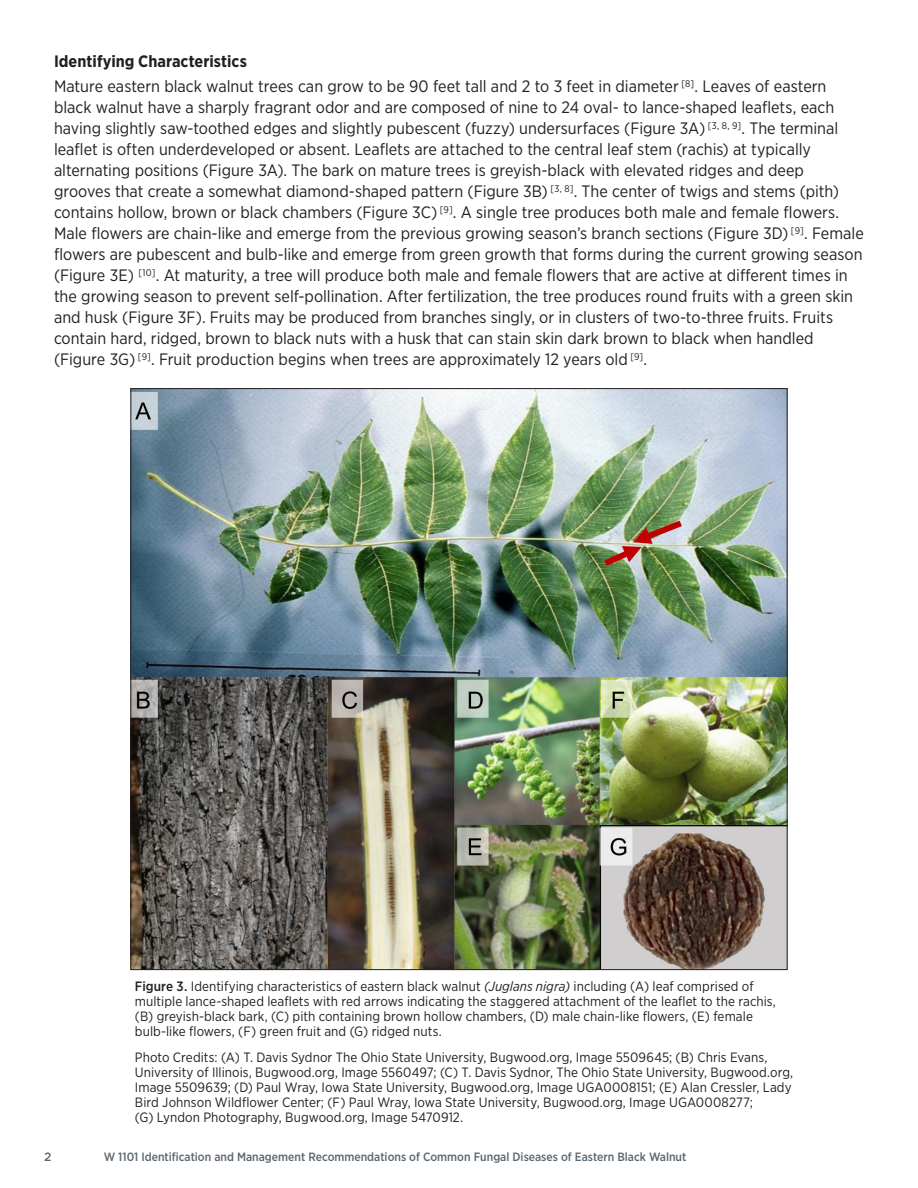
<style>
.page{position:relative;width:918px;height:1188px;background:#fff}
.page>*{position:absolute;margin:0;border:0;box-sizing:border-box;transform-origin:0 0}
.Body_Text{font:16.5px/21px "Gotham Narrow";color:#231f20}
.Subheads{font:700 16.5px "Gotham Narrow";color:#231f20}
.Subheads_2{font:13.5px/15px "Gotham Narrow";letter-spacing:.005em;color:#231f20}
.t1{font:500 12px "Gotham Narrow";color:#5a6670}
.t2{font:500 12px "Gotham";color:#5a6670}
.s1{font-weight:500}
.s2{font-style:italic}
</style>
<div class="page">
<img style="left:132px;top:390px;width:654px;height:578px">
<p class="Subheads" style="left:54px;top:51px;width:194px">Identifying Characteristics</p>
<p class="Body_Text" style="left:54px;top:76px;width:811px">Mature eastern black walnut trees can grow to be 90 feet tall and 2 to 3 feet in diameter <sup>[8]</sup>. Leaves of eastern black walnut have a sharply fragrant odor and are composed of nine to 24 oval- to lance-shaped leaflets, each having slightly saw-toothed edges and slightly pubescent (fuzzy) undersurfaces (Figure 3A) <sup>[3,</sup> <sup>8,</sup> <sup>9]</sup>. The terminal leaflet is often underdeveloped or absent. Leaflets are attached to the central leaf stem (rachis) at typically alternating positions (Figure 3A). The bark on mature trees is greyish-black with elevated ridges and deep grooves that create a somewhat diamond-shaped pattern (Figure 3B) <sup>[3,</sup> <sup>8]</sup>. The center of twigs and stems (pith) contains hollow, brown or black chambers (Figure 3C) <sup>[9]</sup>. A single tree produces both male and female flowers.<br>Male flowers are chain-like and emerge from the previous growing season’s branch sections (Figure 3D) <sup>[9]</sup>. Female flowers are pubescent and bulb-like and emerge from green growth that forms during the current growing season (Figure 3E) <sup>[10]</sup>. At maturity, a tree will produce both male and female flowers that are active at different times in the growing season to prevent self-pollination. After fertilization, the tree produces round fruits with a green skin and husk (Figure 3F). Fruits may be produced from branches singly, or in clusters of two-to-three fruits. Fruits contain hard, ridged, brown to black nuts with a husk that can stain skin dark brown to black when handled (Figure 3G) <sup>[9]</sup>. Fruit production begins when trees are approximately 12 years old <sup>[9]</sup>.</p>
<p class="Subheads_2" style="left:135px;top:979px;width:642px"><span class="s1">Figure 3.</span> Identifying characteristics of eastern black walnut <span class="s2">(Juglans nigra)</span> including (A) leaf comprised of multiple lance-shaped leaflets with red arrows indicating the staggered attachment of the leaflet to the rachis, (B) greyish-black bark, (C) pith containing brown hollow chambers, (D) male chain-like flowers, (E) female bulb-like flowers, (F) green fruit and (G) ridged nuts.</p>
<p class="Subheads_2" style="left:135px;top:1049px;width:660px">Photo Credits: (A) T. Davis Sydnor The Ohio State University, Bugwood.org, Image 5509645; (B) Chris Evans, University of Illinois, Bugwood.org, Image 5560497; (C) T. Davis Sydnor, The Ohio State University, Bugwood.org, Image 5509639; (D) Paul Wray, Iowa State University, Bugwood.org, Image UGA0008151; (E) Alan Cressler, Lady Bird Johnson Wildflower Center; (F) Paul Wray, Iowa State University, Bugwood.org, Image UGA0008277;<br>(G) Lyndon Photography, Bugwood.org, Image 5470912.</p>
<p class="t2" style="left:44px;top:1149px;width:9px">2</p>
<p class="t1" style="left:104px;top:1149px;width:584px">W 1101 Identification and Management Recommendations of Common Fungal Diseases of Eastern Black Walnut</p>
</div>
